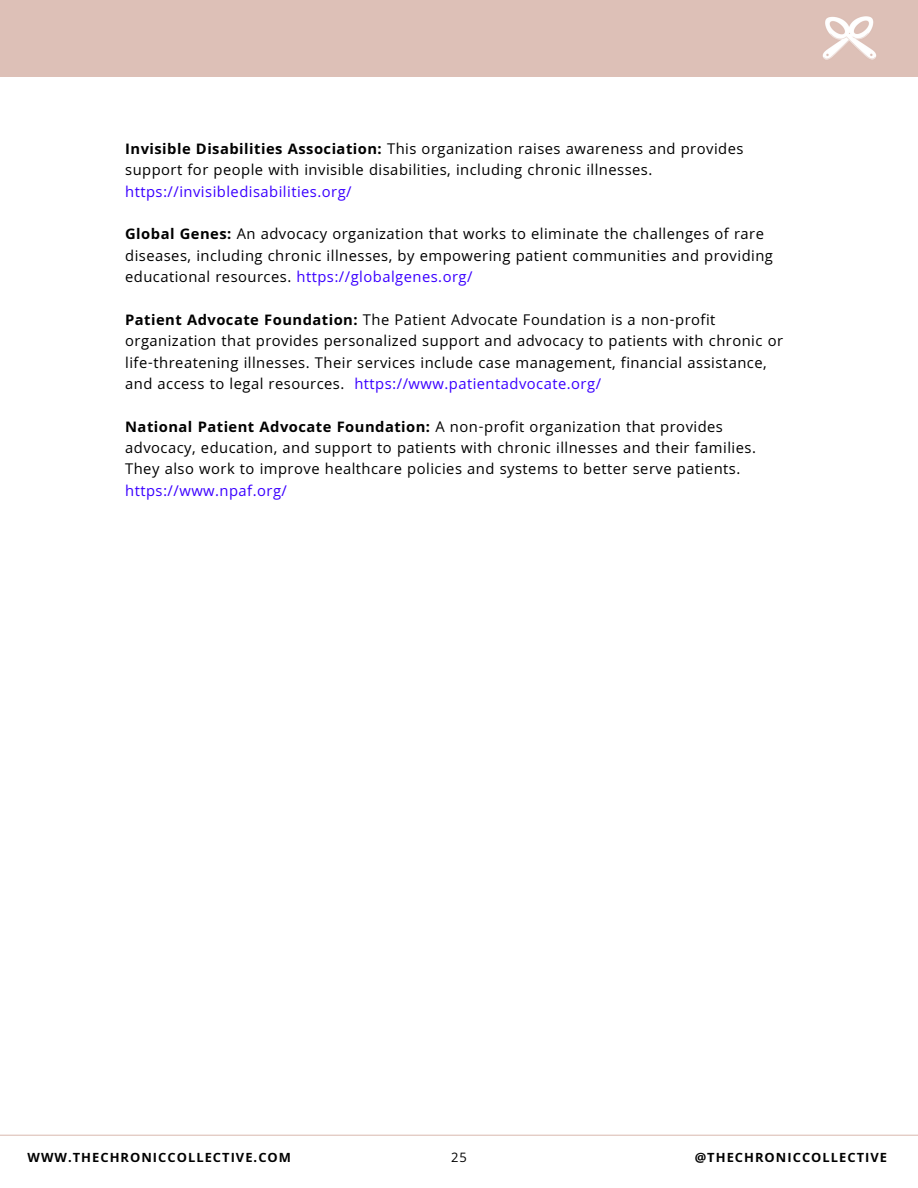
<style>
.page{position:relative;width:918px;height:1188px;background:#fff}
.page>*{position:absolute;margin:0;border:0;box-sizing:border-box;transform-origin:0 0}
.t1{font:15.9px/21.3px "Khula";letter-spacing:.03em;color:#000}
.t2{font:700 13.8px "Khula";letter-spacing:.075em;color:#000}
.t3{font:13.8px "Khula";color:#000}
.s1{font-weight:700}
.s2{color:#3b00ff}
</style>
<div class="page">
<hr style="left:0;top:1135px;width:918px;height:1px;background:#ddc0b7">
<div style="left:0;top:0;width:918px;height:76px;background:#ddc0b7"></div>
<img style="left:822px;top:16px;width:55px;height:44px">
<p class="t1" style="left:125px;top:138px;width:620px"><span class="s1">Invisible Disabilities Association:</span> This organization raises awareness and provides support for people with invisible disabilities, including chronic illnesses. <span class="s2">https://invisibledisabilities.org/</span></p>
<p class="t1" style="left:125px;top:223px;width:649px"><span class="s1">Global Genes:</span> An advocacy organization that works to eliminate the challenges of rare diseases, including chronic illnesses, by empowering patient communities and providing educational resources. <span class="s2">https://globalgenes.org/</span></p>
<p class="t1" style="left:125px;top:309px;width:659px"><span class="s1">Patient Advocate Foundation:</span> The Patient Advocate Foundation is a non-profit organization that provides personalized support and advocacy to patients with chronic or life-threatening illnesses. Their services include case management, financial assistance, and access to legal resources. <span class="s2">https://www.patientadvocate.org/</span></p>
<p class="t1" style="left:125px;top:416px;width:632px"><span class="s1">National Patient Advocate Foundation:</span> A non-profit organization that provides advocacy, education, and support to patients with chronic illnesses and their families.<br>They also work to improve healthcare policies and systems to better serve patients. <span class="s2">https://www.npaf.org/</span></p>
<p class="t2" style="left:28px;top:1149px;width:265px">WWW.THECHRONICCOLLECTIVE.COM</p>
<p class="t3" style="left:451px;top:1149px;width:17px">25</p>
<p class="t2" style="left:695px;top:1149px;width:194px">@THECHRONICCOLLECTIVE</p>
</div>
